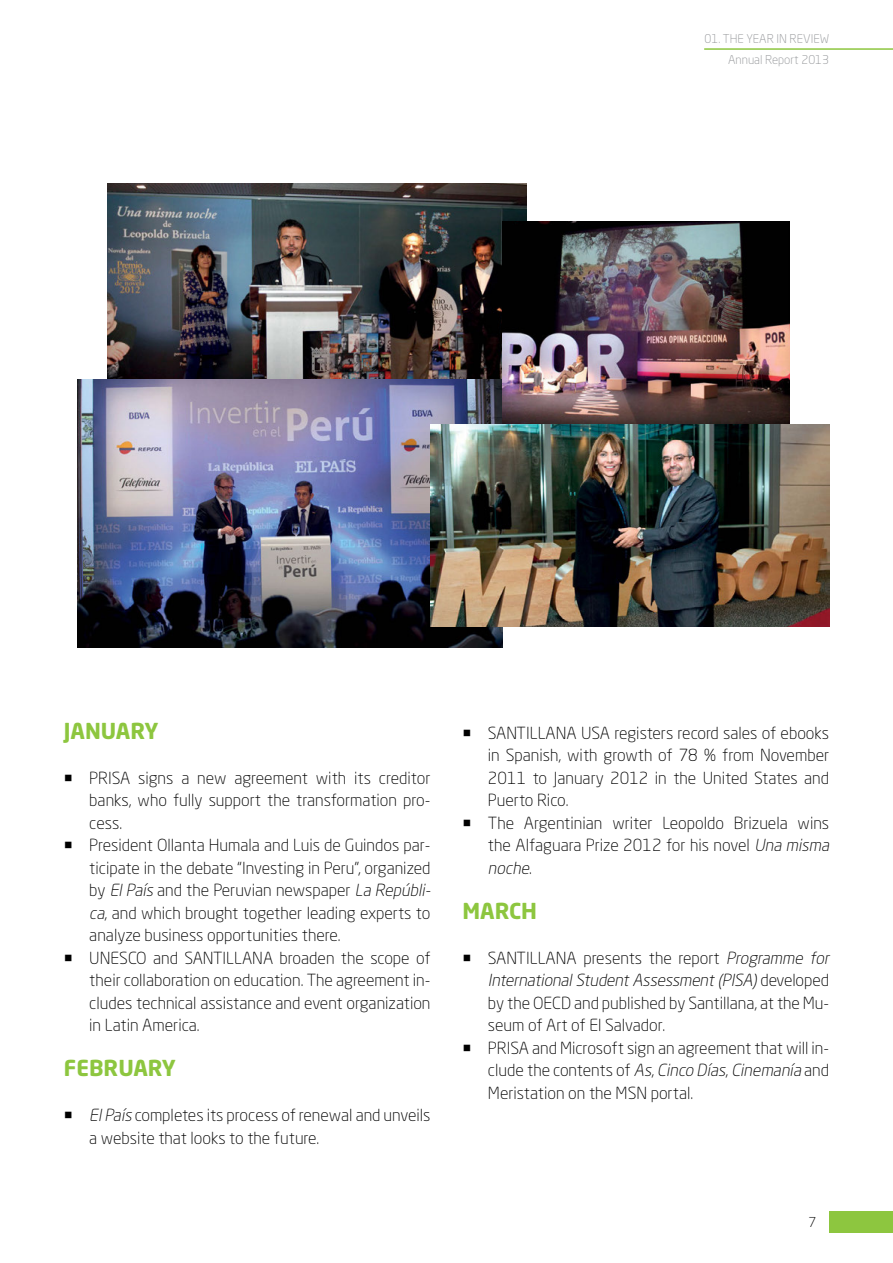
<style>
.page{position:relative;width:893px;height:1263px;background:#fff}
.page>*{position:absolute;margin:0;border:0;box-sizing:border-box;transform-origin:0 0}
.t1{font:700 21.75px "Neo Sans Pro";color:#8dc63f}
.t2{font:300 16.5px/22.5px "Neo Sans Pro";color:#000}
.t3{font:300 13.5px "Neo Sans Pro";color:#000}
.t4{font:300 12px/21.1px "Neo Sans Pro";color:#939598;text-align:right}
.s1{font-style:italic}
</style>
<div class="page">
<div style="left:829px;top:1211px;width:64px;height:22px;background:#8dc63f"></div>
<hr style="left:704px;top:48px;width:189px;height:2px;background:#8dc63f">
<img style="left:107px;top:183px;width:420px;height:197px">
<img style="left:78px;top:380px;width:424px;height:267px">
<img style="left:502px;top:221px;width:287px;height:204px">
<img style="left:431px;top:425px;width:398px;height:201px">
<p class="t4" style="left:704px;top:28px;width:126px">01. THE YEAR IN REVIEW<br>Annual Report 2013</p>
<h1 class="t1" style="left:64px;top:717px;width:96px">JANUARY</h1>
<p class="t2" style="left:89px;top:766px;width:346px">PRISA signs a new agreement with its creditor banks, who fully support the transformation pro&shy;cess.<br>President Ollanta Humala and Luis de Guindos par&shy;ticipate in the debate “Investing in Peru”, organized by <span class="s1">ElPaís</span> and the Peruvian newspaper <span class="s1">La Repúbli&shy;ca</span>, and which brought together leading experts to analyze business opportunities there.<br>UNESCO and SANTILLANA broaden the scope of their collaboration on education. The agreement in&shy;cludes technical assistance and event organization in Latin America.</p>
<h1 class="t1" style="left:64px;top:1054px;width:114px">FEBRUARY</h1>
<p class="t2" style="left:89px;top:1104px;width:343px"><span class="s1">ElPaís</span> completes its process of renewal and unveils a website that looks to the future.</p>
<p class="t2" style="left:488px;top:721px;width:346px">SANTILLANA USA registers record sales of ebooks in Spanish, with growth of 78 % from November 2011 to January 2012 in the United States and Puerto Rico.<br>The Argentinian writer Leopoldo Brizuela wins the Alfaguara Prize 2012 for his novel <span class="s1">Una misma noche</span>.</p>
<h1 class="t1" style="left:462px;top:897px;width:76px">MARCH</h1>
<p class="t2" style="left:488px;top:946px;width:346px">SANTILLANA presents the report <span class="s1">Programme for InternationalStudentAssessment(PISA)</span>d e v e l o p e d by the OECD and published by Santillana, at the Mu&shy;seum of Art of El Salvador.<br>PRISA and Microsoft sign an agreement that will in&shy;c l u d e t h e c o n t e n t s o f <span class="s1">As</span>, <span class="s1">Cinco Días</span>, <span class="s1">Cinemanía</span> a n d Meristation on the MSN portal.</p>
<p class="t3" style="left:809px;top:1214px;width:9px">7</p>
</div>
